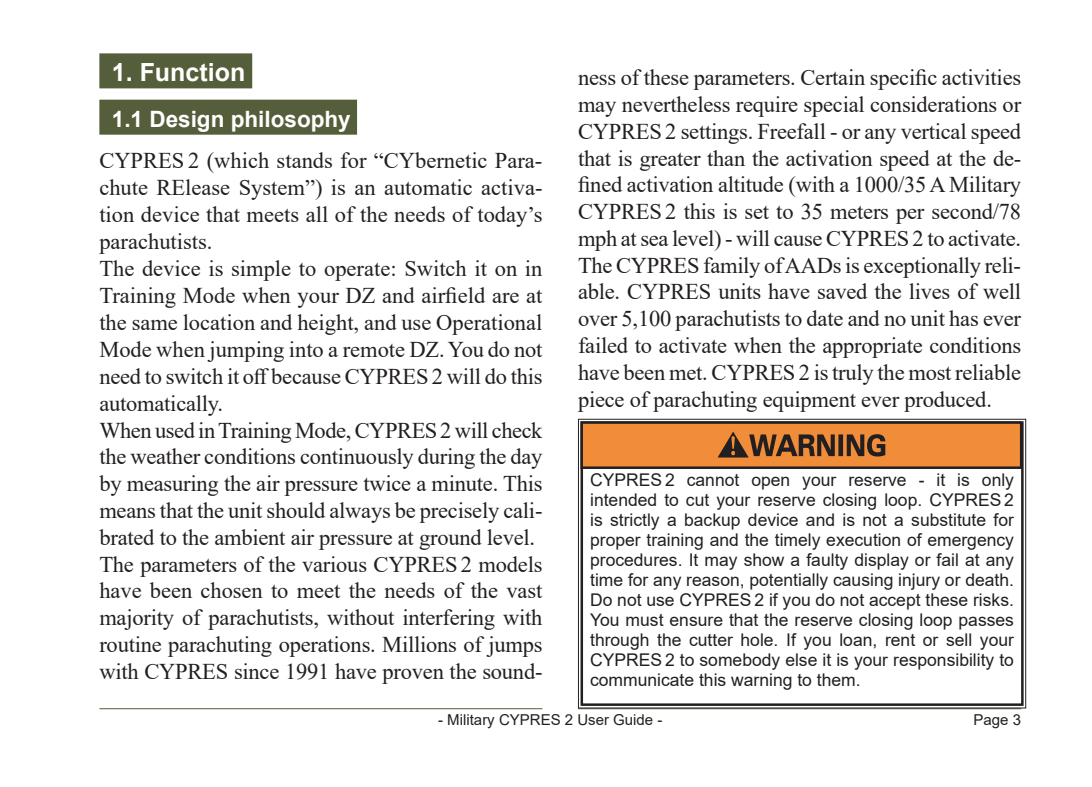
<style>
.page{position:relative;width:1092px;height:787px;background:#fff}
.page>*{position:absolute;margin:0;border:0;box-sizing:border-box;transform-origin:0 0}
.t1{font:700 25px "Arial";color:#fff}
.t2{font:22.5px/26.8px "Times New Roman";letter-spacing:-.01em;color:#231f20}
.t3{font:700 22.5px "Arial";color:#fff}
.t4{font:17.5px/20px "Arial";color:#231f20;text-align:justify}
.t5{font:15px "Arial";color:#231f20}
</style>
<div class="page">
<hr style="left:578px;top:708px;width:443px;height:1px;background:#545e3a">
<hr style="left:99px;top:708px;width:443px;height:1px;background:#545e3a">
<div style="left:99px;top:53px;width:153px;height:35px;background:#545e3a"></div>
<div style="left:99px;top:100px;width:258px;height:35px;background:#545e3a"></div>
<svg style="left:578px;top:418px;width:448px;height:290px"></svg>
<div style="left:580px;top:421px;width:443px;height:285px;border:2px solid #231f20"></div>
<div style="left:581px;top:422px;width:440px;height:45px;background:#f18d39"></div>
<div style="left:580px;top:421px;width:442px;height:48px;border:2px solid #231f20"></div>
<svg style="left:718px;top:431px;width:167px;height:26px"></svg>
<p class="t1" style="left:112px;top:54px;width:135px">1. Function</p>
<p class="t3" style="left:112px;top:103px;width:240px">1.1 Design philosophy</p>
<p class="t2" style="left:99px;top:147px;width:444px">CYPRES 2 (which stands for “CYbernetic Para&shy;chute RElease System”) is an automatic activa&shy;tion device that meets all of the needs of today’s parachutists.<br>The device is simple to operate: Switch it on in Training Mode when your DZ and airfield are at the same location and height, and use Operational Mode when jumping into a remote DZ. You do not need to switch it off because CYPRES 2 will do this automatically.<br>When used in Training Mode, CYPRES2 will check the weather conditions continuously during the day by measuring the air pressure twice a minute. This means that the unit should always be precisely cali&shy;brated to the ambient air pressure at ground level.<br>The parameters of the various CYPRES 2 models have been chosen to meet the needs of the vast majority of parachutists, without interfering with routine parachuting operations. Millions of jumps with CYPRES since 1991 have proven the sound-</p>
<p class="t2" style="left:578px;top:64px;width:445px;text-align:justify">ness of these parameters. Certain specific activities may nevertheless require special considerations or CYPRES 2 settings. Freefall - or any vertical speed that is greater than the activation speed at the de&shy;fined activation altitude (with a 1000/35 A Military CYPRES 2 this is set to 35 meters per second/78 mph at sea level) - will cause CYPRES2 to activate.<br>The CYPRES family of AADs is exceptionally reli&shy;able. CYPRES units have saved the lives of well over 5,100 parachutists to date and no unit has ever failed to activate when the appropriate conditions have been met. CYPRES 2 is truly the most reliable piece of parachuting equipment ever produced.</p>
<p class="t4" style="left:590px;top:470px;width:425px">CYPRES 2 cannot open your reserve - it is only intended to cut your reserve closing loop. CYPRES 2 is strictly a backup device and is not a substitute for proper training and the timely execution of emergency procedures. It may show a faulty display or fail at any time for any reason, potentially causing injury or death.<br>Do not use CYPRES 2 if you do not accept these risks.<br>You must ensure that the reserve closing loop passes through the cutter hole. If you loan, rent or sell your CYPRES 2 to somebody else it is your responsibility to communicate this warning to them.</p>
<p class="t5" style="left:438px;top:709px;width:226px">- Military CYPRES 2 User Guide -</p>
<p class="t5" style="left:973px;top:709px;width:49px">Page 3</p>
</div>
